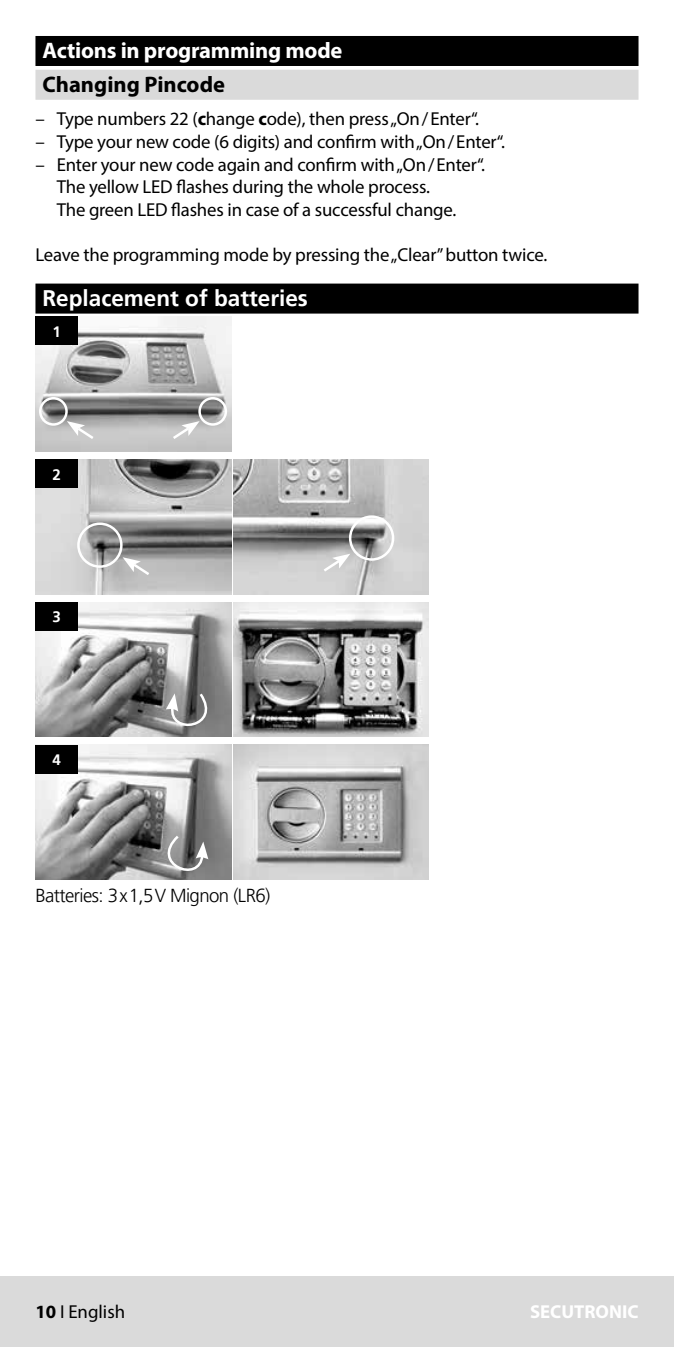
<style>
.page{position:relative;width:674px;height:1347px;background:#fff}
.page>*{position:absolute;margin:0;border:0;box-sizing:border-box;transform-origin:0 0}
.t1{font:700 22.5px "Myriad Pro";letter-spacing:-.01em;color:#fff}
.t2{font:700 22.5px "Frutiger LT Pro";color:#fff}
.t3{font:700 22.5px "Myriad Pro";color:#000}
.t4{font:18.75px/22.5px "Myriad Pro";letter-spacing:-.01em;color:#000}
.t5{font:300 18.75px "Frutiger LT Pro";letter-spacing:-.03em;color:#000}
.t6{font:700 18.75px "Myriad Pro";color:#fff}
.t7{font:700 15px "Frutiger LT Pro";color:#fff}
.s1{font-weight:700}
</style>
<div class="page">
<div style="left:0;top:1276px;width:673px;height:70px;background:#dadada"></div>
<div style="left:35px;top:36px;width:603px;height:30px;background:#000"></div>
<div style="left:35px;top:70px;width:603px;height:30px;background:#dadada"></div>
<div style="left:35px;top:283px;width:603px;height:30px;background:#000"></div>
<img style="left:35px;top:316px;width:196px;height:135px">
<div style="left:35px;top:316px;width:43px;height:29px;background:#000"></div>
<img style="left:233px;top:459px;width:195px;height:135px">
<img style="left:35px;top:459px;width:196px;height:135px">
<div style="left:35px;top:459px;width:43px;height:29px;background:#000"></div>
<img style="left:233px;top:602px;width:195px;height:134px">
<img style="left:35px;top:602px;width:196px;height:134px">
<div style="left:35px;top:602px;width:43px;height:29px;background:#000"></div>
<img style="left:35px;top:745px;width:196px;height:134px">
<img style="left:233px;top:745px;width:195px;height:134px">
<div style="left:35px;top:745px;width:43px;height:28px;background:#000"></div>
<svg style="left:67px;top:421px;width:29px;height:20px"></svg>
<svg style="left:122px;top:557px;width:30px;height:20px"></svg>
<svg style="left:170px;top:421px;width:29px;height:20px"></svg>
<div style="left:39px;top:397px;width:29px;height:29px;border:2px solid #fff;border-radius:50%"></div>
<div style="left:77px;top:522px;width:45px;height:46px;border:2px solid #fff;border-radius:50%"></div>
<div style="left:349px;top:515px;width:45px;height:46px;border:2px solid #fff;border-radius:50%"></div>
<div style="left:198px;top:397px;width:29px;height:29px;border:2px solid #fff;border-radius:50%"></div>
<svg style="left:321px;top:553px;width:29px;height:21px"></svg>
<svg style="left:148px;top:833px;width:60px;height:47px;background:#848484"></svg>
<svg style="left:165px;top:691px;width:58px;height:45px;background:#878787"></svg>
<p class="t1" style="left:43px;top:36px;width:301px">Actions in programming mode</p>
<p class="t3" style="left:43px;top:69px;width:184px">Changing Pincode</p>
<p class="t4" style="left:35px;top:108px;width:445px">– Type numbers 22 (<span class="s1">c</span>hange <span class="s1">c</span>ode), then press „On/Enter“.</p>
<p class="t4" style="left:35px;top:130px;width:470px">– Type your new code (6 digits) and confirm with „On/Enter“.</p>
<p class="t4" style="left:57px;top:153px;width:429px;text-indent:-21px">– Enter your new code again and confirm with „On/Enter“.<br>The yellow LED flashes during the whole process.<br>The green LED flashes in case of a successful change.</p>
<p class="t4" style="left:35px;top:243px;width:513px">Leave the programming mode by pressing the „Clear” button twice.</p>
<p class="t2" style="left:43px;top:284px;width:267px">Replacement of batteries</p>
<p class="t7" style="left:53px;top:323px;width:10px">1</p>
<p class="t7" style="left:53px;top:465px;width:10px">2</p>
<p class="t7" style="left:53px;top:608px;width:10px">3</p>
<p class="t7" style="left:53px;top:751px;width:10px">4</p>
<p class="t5" style="left:35px;top:884px;width:236px">Batteries: 3x1,5V Mignon (LR6)</p>
<p class="t4" style="left:35px;top:1300px;width:91px"><span class="s1">10</span> I English</p>
<p class="t6" style="left:530px;top:1299px;width:110px">SECUTRONIC</p>
</div>
